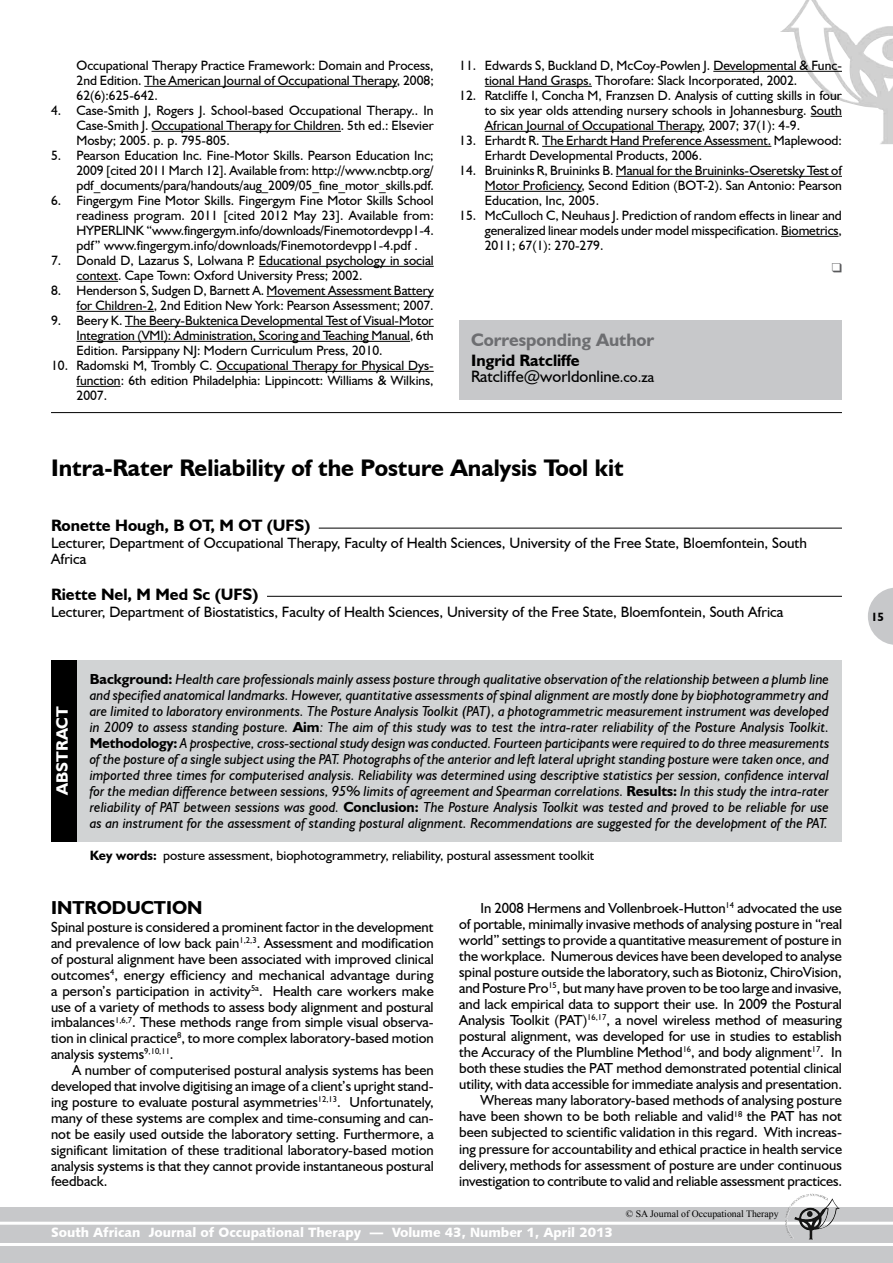
<style>
.page{position:relative;width:893px;height:1263px;background:#fff}
.page>*{position:absolute;margin:0;border:0;box-sizing:border-box;transform-origin:0 0}
.t1{font:700 24px "Humanist 521 BT";color:#000}
.t2{font:700 18.75px "Humanist 521 BT";color:#000}
.t3{font:700 18px "Humanist 521 BT";color:#6d6e71}
.t4{font:700 16.5px "Humanist 521 BT";color:#000}
.t5{font:16.5px/16px "Humanist 521 BT";color:#000}
.t6{font:700 16.5px "Humanist 521 BT";color:#fff}
.t7{font:15px/16.5px "Humanist 521 BT";color:#000}
.t8{font:14.55px/16px "Humanist 521 BT";letter-spacing:-.005em;color:#000;text-align:justify}
.t9{font:italic 14.55px/16px "Humanist 521 BT";color:#000;text-align:justify}
.t10{font:13.5px/15px "Humanist 521 BT";color:#000;text-align:justify}
.t11{font:13.5px "Humanist 531 BT Black A";color:#fff}
.t12{font:700 12px "Humanist 521 BT";color:#000}
.t13{font:9.75px "Times New Roman";color:#000}
.s1{font-weight:700}
.s2{font-size:14.55px}
.s3{font-weight:700;font-style:normal}
</style>
<div class="page">
<svg style="left:868px;top:588px;width:25px;height:57px"></svg>
<div style="left:0;top:1208px;width:893px;height:55px;background:#c7c8ca"></div>
<hr style="left:0;top:1222px;width:893px;height:3px;background:#fff">
<hr style="left:0;top:1243px;width:893px;height:3px;background:#fff">
<img style="left:805px;top:1194px;width:18px;height:4px">
<img style="left:780px;top:0;width:113px;height:144px">
<div style="left:460px;top:320px;width:382px;height:80px;background:#c7c8ca"></div>
<hr style="left:144px;top:86px;width:253px;height:1px;background:#000">
<hr style="left:151px;top:131px;width:190px;height:1px;background:#000">
<hr style="left:259px;top:266px;width:175px;height:1px;background:#000">
<hr style="left:77px;top:281px;width:41px;height:1px;background:#000">
<hr style="left:267px;top:296px;width:167px;height:1px;background:#000">
<hr style="left:77px;top:311px;width:77px;height:1px;background:#000">
<hr style="left:125px;top:326px;width:309px;height:1px;background:#000">
<hr style="left:77px;top:341px;width:333px;height:1px;background:#000">
<hr style="left:216px;top:371px;width:218px;height:1px;background:#000">
<hr style="left:77px;top:386px;width:44px;height:1px;background:#000">
<hr style="left:713px;top:71px;width:129px;height:1px;background:#000">
<hr style="left:485px;top:86px;width:107px;height:1px;background:#000">
<hr style="left:811px;top:116px;width:31px;height:1px;background:#000">
<hr style="left:485px;top:131px;width:217px;height:1px;background:#000">
<hr style="left:542px;top:146px;width:229px;height:1px;background:#000">
<hr style="left:616px;top:176px;width:226px;height:1px;background:#000">
<hr style="left:485px;top:191px;width:97px;height:1px;background:#000">
<hr style="left:781px;top:236px;width:57px;height:1px;background:#000">
<hr style="left:51px;top:412px;width:791px;height:1px;background:#000">
<div style="left:51px;top:660px;width:790px;height:181px;background:#d1d3d4"></div>
<div style="left:51px;top:660px;width:25px;height:181px;background:#000"></div>
<hr style="left:319px;top:528px;width:523px;height:1px;background:#000">
<hr style="left:267px;top:596px;width:575px;height:1px;background:#000">
<p class="t10" style="left:77px;top:57px;width:359px">Occupational Therapy Practice Framework: Domain and Process, 2nd Edition. The American Journal of Occupational Therapy, 2008; 62(6):625-642.</p>
<p class="t10" style="left:77px;top:102px;width:359px;text-indent:-26px">4. Case-Smith J, Rogers J. School-based Occupational Therapy.. In Case-Smith J. Occupational Therapy for Children. 5th ed.: Elsevier Mosby; 2005. p. p. 795-805.</p>
<p class="t10" style="left:77px;top:147px;width:359px;text-indent:-26px">5. Pearson Education Inc. Fine-Motor Skills. Pearson Education Inc; 2009 [cited 2011 March 12]. Available from: http://www.ncbtp.org/ pdf_documents/para/handouts/aug_2009/05_fine_motor_skills.pdf.</p>
<p class="t10" style="left:77px;top:192px;width:359px;text-indent:-26px">6. Fingergym Fine Motor Skills. Fingergym Fine Motor Skills School readiness program. 2011 [cited 2012 May 23]. Available from:<br>HYPERLINK “www.fingergym.info/downloads/Finemotordevpp1-4. pdf” www.fingergym.info/downloads/Finemotordevpp1-4.pdf .</p>
<p class="t10" style="left:77px;top:252px;width:359px;text-indent:-26px">7. Donald D, Lazarus S, Lolwana P. Educational psychology in social context. Cape Town: Oxford University Press; 2002.</p>
<p class="t10" style="left:51px;top:282px;width:384px;text-align:right">8. Henderson S, Sudgen D, Barnett A. Movement Assessment Battery for Children-2, 2nd Edition New York: Pearson Assessment; 2007.</p>
<p class="t10" style="left:77px;top:312px;width:359px;text-indent:-26px">9. Beery K. The Beery-Buktenica Developmental Test of Visual-Motor Integration (VMI): Administration, Scoring and Teaching Manual, 6th Edition. Parsippany NJ: Modern Curriculum Press, 2010.</p>
<p class="t10" style="left:77px;top:357px;width:359px;text-indent:-26px">10. Radomski M, Trombly C. Occupational Therapy for Physical Dys&shy;function: 6th edition Philadelphia: Lippincott: Williams &amp; Wilkins, 2007.</p>
<p class="t10" style="left:485px;top:57px;width:359px;text-indent:-26px">11. Edwards S, Buckland D, McCoy-Powlen J. Developmental &amp; Func&shy;tional Hand Grasps. Thorofare: Slack Incorporated, 2002.</p>
<p class="t10" style="left:485px;top:87px;width:359px;text-indent:-26px">12. Ratcliffe I, Concha M, Franzsen D. Analysis of cutting skills in four to six year olds attending nursery schools in Johannesburg. South African Journal of Occupational Therapy, 2007; 37(1): 4-9.</p>
<p class="t10" style="left:485px;top:132px;width:359px;text-indent:-26px">13. Erhardt R. The Erhardt Hand Preference Assessment. Maplewood:<br>Erhardt Developmental Products, 2006.</p>
<p class="t10" style="left:485px;top:162px;width:359px;text-indent:-26px">14. Bruininks R, Bruininks B. Manual for the Bruininks-Oseretsky Test of Motor Proficiency, Second Edition (BOT-2). San Antonio: Pearson Education, Inc, 2005.</p>
<p class="t10" style="left:485px;top:207px;width:359px;text-indent:-25px">15. McCulloch C, Neuhaus J. Prediction of random effects in linear and generalized linear models under model misspecification. Biometrics, 2011; 67(1): 270-279.</p>
<p class="t3" style="left:471px;top:328px;width:185px">Corresponding Author</p>
<p class="t5" style="left:471px;top:352px;width:184px"><span class="s1">Ingrid Ratcliffe<br></span>Ratcliffe@worldonline<span class="s2">.co.za</span></p>
<h1 class="t1" style="left:51px;top:453px;width:574px">Intra-Rater Reliability of the Posture Analysis Tool kit</h1>
<p class="t4" style="left:51px;top:515px;width:261px">Ronette Hough, B OT, M OT (UFS)</p>
<p class="t7" style="left:51px;top:534px;width:757px">Lecturer, Department of Occupational Therapy, Faculty of Health Sciences, University of the Free State, Bloemfontein, South<br>Africa</p>
<p class="t4" style="left:51px;top:584px;width:209px">Riette Nel, M Med Sc (UFS)</p>
<p class="t7" style="left:51px;top:603px;width:734px">Lecturer, Department of Biostatistics, Faculty of Health Sciences, University of the Free State, Bloemfontein, South Africa</p>
<p class="t6" style="left:52px;top:794px;width:90px;rotate:-90deg">ABSTRACT</p>
<p class="t9" style="left:90px;top:670px;width:741px"><span class="s3">Background:</span> Health care professionals mainly assess posture through qualitative observation of the relationship between a plumb line and specified anatomical landmarks. However, quantitative assessments of spinal alignment are mostly done by biophotogrammetry and are limited to laboratory environments. The Posture Analysis Toolkit (PAT), a photogrammetric measurement instrument was developed in 2009 to assess standing posture. <span class="s3">Aim</span>: The aim of this study was to test the intra-rater reliability of the Posture Analysis Toolkit.<br><span class="s3">Methodology:</span> A prospective, cross-sectional study design was conducted. Fourteen participants were required to do three measurements of the posture of a single subject using the PAT. Photographs of the anterior and left lateral upright standing posture were taken once, and imported three times for computerised analysis. Reliability was determined using descriptive statistics per session, confidence interval for the median difference between sessions, 95% limits of agreement and Spearman correlations. <span class="s3">Results:</span> In this study the intra-rater reliability of PAT between sessions was good. <span class="s3">Conclusion:</span> The Posture Analysis Toolkit was tested and proved to be reliable for use as an instrument for the assessment of standing postural alignment. Recommendations are suggested for the development of the PAT.</p>
<p class="t10" style="left:90px;top:847px;width:506px"><span class="s1">Key words:</span> posture assessment, biophotogrammetry, reliability, postural assessment toolkit</p>
<p class="t2" style="left:51px;top:896px;width:153px">Introduction</p>
<p class="t8" style="left:51px;top:919px;width:384px">Spinal posture is considered a prominent factor in the development and prevalence of low back pain<sup>1,2,3</sup>. Assessment and modification of postural alignment have been associated with improved clinical outcomes<sup>4</sup>, energy efficiency and mechanical advantage during a person’s participation in activity<sup>5a</sup>. Health care workers make use of a variety of methods to assess body alignment and postural imbalances<sup>1,6,7</sup>. These methods range from simple visual observa&shy;tion in clinical practice<sup>8</sup>, to more complex laboratory-based motion analysis systems<sup>9,10,11</sup>.</p>
<p class="t8" style="left:51px;top:1062px;width:384px;text-indent:21px">A number of computerised postural analysis systems has been developed that involve digitising an image of a client’s upright stand&shy;ing posture to evaluate postural asymmetries<sup>12,13</sup>. Unfortunately, many of these systems are complex and time-consuming and can&shy;not be easily used outside the laboratory setting. Furthermore, a significant limitation of these traditional laboratory-based motion analysis systems is that they cannot provide instantaneous postural feedback.</p>
<p class="t8" style="left:459px;top:899px;width:384px;text-align:right">In 2008 Hermens and Vollenbroek-Hutton<sup>14</sup> advocated the use<br>of portable, minimally invasive methods of analysing posture in “real world” settings to provide a quantitative measurement of posture in the workplace. Numerous devices have been developed to analyse spinal posture outside the laboratory, such as Biotoniz, ChiroVision, and Posture Pro<sup>15</sup>, but many have proven to be too large and invasive, and lack empirical data to support their use. In 2009 the Postural Analysis Toolkit (PAT)<sup>16,17</sup>, a novel wireless method of measuring postural alignment, was developed for use in studies to establish the Accuracy of the Plumbline Method<sup>16</sup>, and body alignment<sup>17</sup>. In both these studies the PAT method demonstrated potential clinical utility, with data accessible for immediate analysis and presentation.<br>Whereas many laboratory-based methods of analysing posture have been shown to be both reliable and valid<sup>18</sup> the PAT has not been subjected to scientific validation in this regard. With increas&shy;ing pressure for accountability and ethical practice in health service delivery,methods for assessment of posture are under continuous investigation to contribute to valid and reliable assessment practices.</p>
<p class="t11" style="left:51px;top:1224px;width:563px">South African Journal of Occupational Therapy — Volume 43, Number 1, April 2013</p>
<p class="t13" style="left:626px;top:1207px;width:154px">© SA Journal of Occupational Therapy</p>
<p class="t12" style="left:871px;top:609px;width:15px">15</p>
</div>
